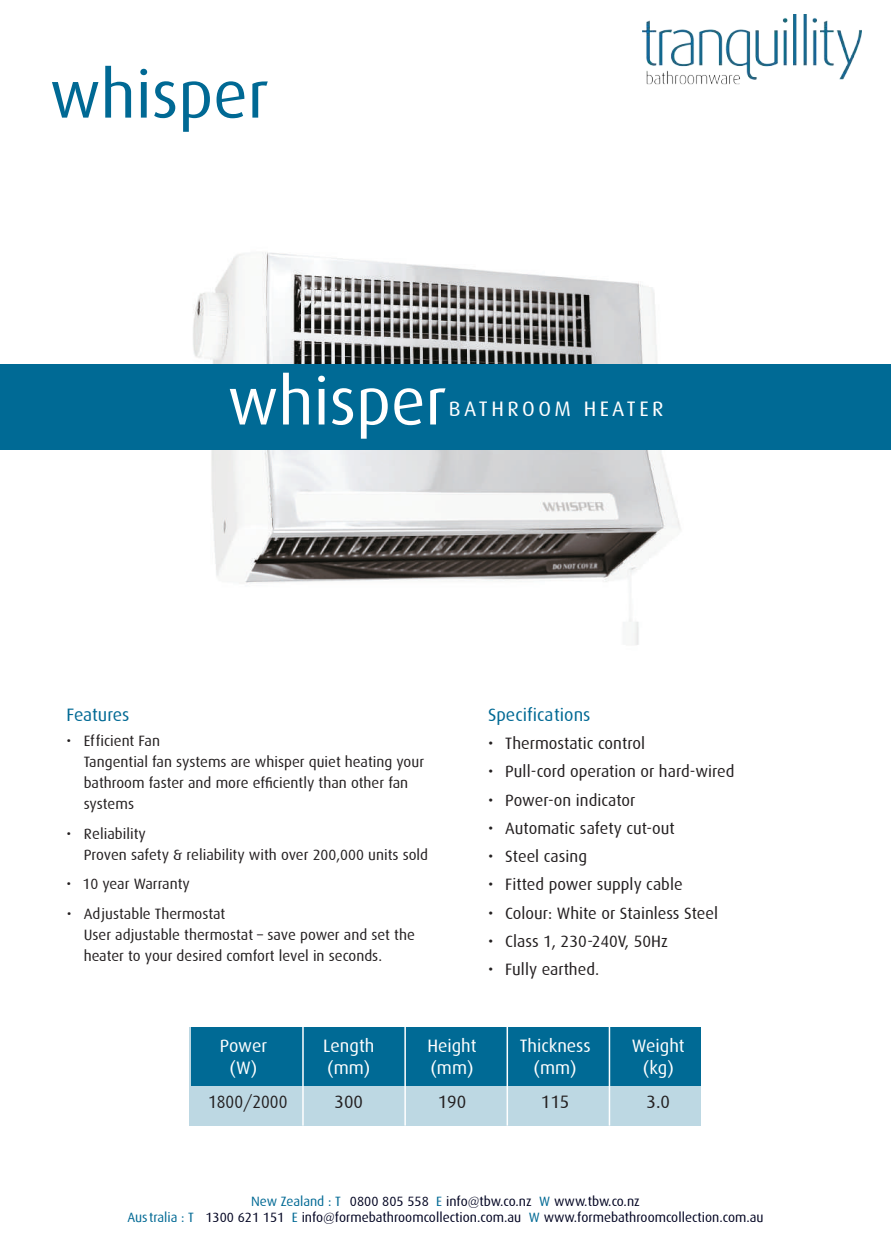
<style>
.page{position:relative;width:891px;height:1260px;background:#fff}
.page>*{position:absolute;margin:0;border:0;box-sizing:border-box;transform-origin:0 0}
.t1{font:66px "Dax";color:#006994}
.t2{font:21px "Dax";letter-spacing:.165em;color:#fff}
.t3{font:18px/21.6px "Dax";color:#fff;text-align:center}
.t4{font:18px "Dax";color:#006994}
.t5{font:18px "Dax";color:#231f20}
.t6{font:18px "Dax";color:#231f20;scale:.92 1}
.t7{font:16.5px "Dax";color:#231f20}
.t8{font:15px/21px "Dax";color:#231f20}
.t9{font:13.5px/16.2px "Dax";color:#000321;text-align:center}
.s1{font-size:66px}
.s2{font-family:"Myriad Pro"}
.s3{color:#006994}
</style>
<div class="page">
<img style="left:83px;top:252px;width:740px;height:393px">
<div style="left:0;top:364px;width:890px;height:85px;background:#006a95"></div>
<div style="left:190px;top:1027px;width:510px;height:99px;background:#bdd8e3"></div>
<div style="left:191px;top:1027px;width:509px;height:58px;background:#006a95"></div>
<hr style="left:302px;top:1027px;width:1px;height:99px;background:#fff">
<hr style="left:404px;top:1027px;width:1px;height:99px;background:#fff">
<hr style="left:506px;top:1027px;width:2px;height:99px;background:#fff">
<hr style="left:608px;top:1027px;width:2px;height:99px;background:#fff">
<img style="left:642px;top:15px;width:218px;height:70px">
<h1 class="t1" style="left:50px;top:58px;width:221px">whisper</h1>
<h2 class="t2" style="left:227px;top:397px;width:437px"><span class="s1">whisper</span> BATHROOM HEATER</h2>
<p class="t4" style="left:67px;top:705px;width:64px">Features</p>
<p class="t8" style="left:84px;top:730px;width:342px;text-indent:-17px">• Efficient Fan<br>Tangential fan systems are whisper quiet heating your bathroom faster and more ef<span class="s2">fi</span>ciently than other fan systems</p>
<p class="t8" style="left:84px;top:823px;width:346px;text-indent:-17px">• Reliability<br>Proven safety &amp; reliability with over 200,000 units sold</p>
<p class="t8" style="left:67px;top:873px;width:125px">• 10 year Warranty</p>
<p class="t8" style="left:84px;top:903px;width:332px;text-indent:-17px">• Adjustable Thermostat<br>User adjustable thermostat – save power and set the heater to your desired comfort level in seconds.</p>
<p class="t4" style="left:488px;top:705px;width:104px">Specifications</p>
<p class="t7" style="left:488px;top:734px;width:158px">• Thermostatic control</p>
<p class="t7" style="left:488px;top:762px;width:248px">• Pull-cord operation or hard-wired</p>
<p class="t7" style="left:488px;top:791px;width:149px">• Power-on indicator</p>
<p class="t7" style="left:488px;top:819px;width:188px">• Automatic safety cut-out</p>
<p class="t7" style="left:488px;top:847px;width:100px">• Steel casing</p>
<p class="t7" style="left:488px;top:875px;width:196px">• Fitted power supply cable</p>
<p class="t7" style="left:488px;top:904px;width:231px">• Colour: White or Stainless Steel</p>
<p class="t7" style="left:488px;top:932px;width:181px">• Class 1, 230-240V, 50Hz</p>
<p class="t7" style="left:488px;top:960px;width:113px">• Fully earthed.</p>
<p class="t3" style="left:220px;top:1036px;width:49px">Power (W)</p>
<p class="t6" style="left:208px;top:1092px;width:88px">1800/2000</p>
<p class="t3" style="left:323px;top:1036px;width:53px;text-align:left">Length (mm)</p>
<p class="t5" style="left:334px;top:1092px;width:30px">300</p>
<p class="t3" style="left:427px;top:1036px;width:51px;text-align:left">Height (mm)</p>
<p class="t5" style="left:437px;top:1092px;width:30px">190</p>
<p class="t3" style="left:519px;top:1036px;width:72px">Thickness (mm)</p>
<p class="t5" style="left:540px;top:1092px;width:30px">115</p>
<p class="t3" style="left:631px;top:1036px;width:54px">Weight (kg)</p>
<p class="t5" style="left:646px;top:1092px;width:25px">3.0</p>
<p class="t9" style="left:127px;top:1193px;width:637px"><span class="s3">New Zealand : T</span> 0800 805 558 <span class="s3">E</span> info@tbw.co.nz <span class="s3">W</span> www.tbw.co.nz<br><span class="s3">Australia : T</span> 1300 621 151 <span class="s3">E</span> info@formebathroomcollection.com.au <span class="s3">W</span> www.formebathroomcollection.com.au</p>
</div>
